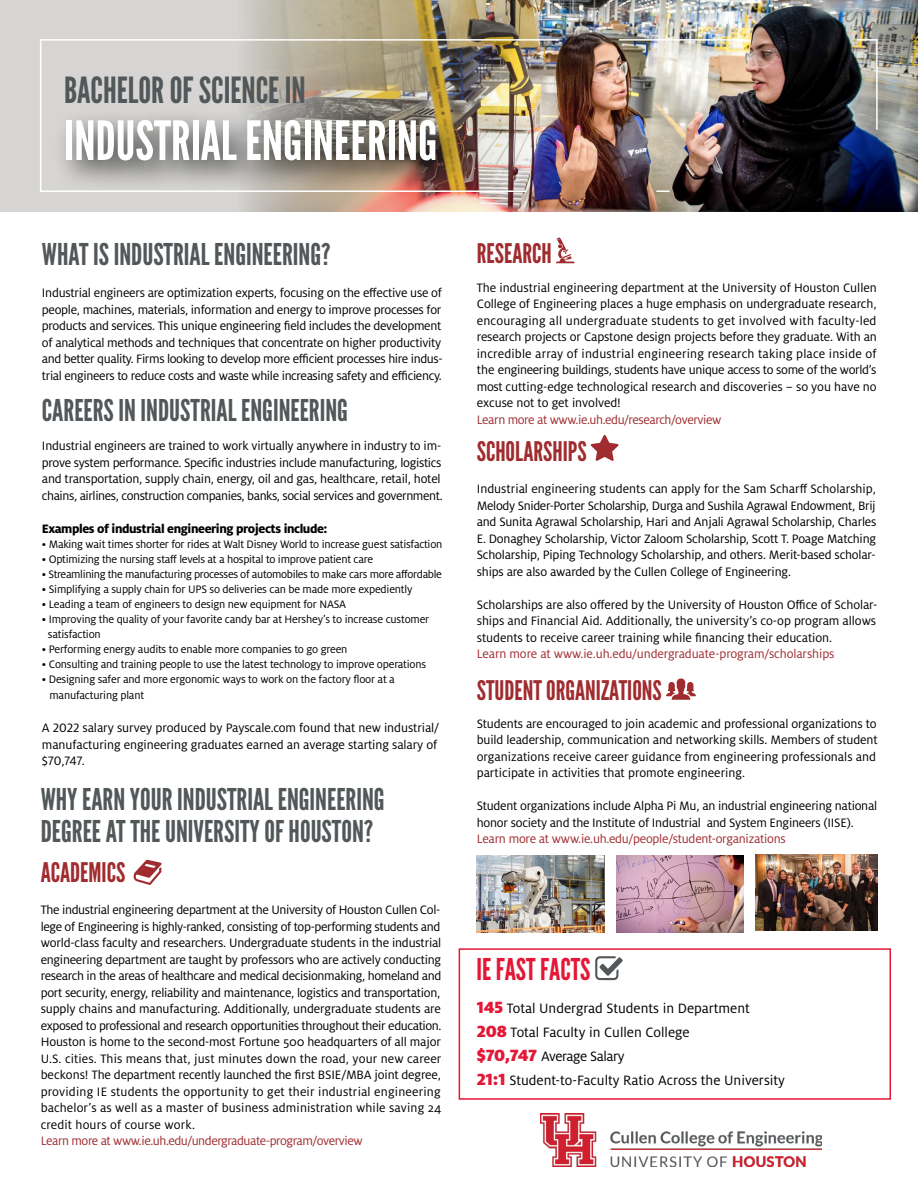
<style>
.page{position:relative;width:918px;height:1188px;background:#fff}
.page>*{position:absolute;margin:0;border:0;box-sizing:border-box;transform-origin:0 0}
.t1{font:54px "League Gothic";color:#fff}
.t2{font:36px "League Gothic";color:#52575a}
.t3{font:30px/31.5px "League Gothic";color:#52575a}
.t4{font:30px "League Gothic";color:#e31837}
.t5{font:27px "League Gothic";color:#a02c2f}
.t6{font:15px/24px "Milo OT";color:#000}
.t7{font:13.5px/16.5px "Milo OT";letter-spacing:-.015em;color:#000;text-align:justify}
.t8{font:13.5px "Milo OT";letter-spacing:-.025em;color:#a02c2f}
.t9{font:800 13.5px "Milo OT";letter-spacing:-.03em;color:#000}
.t10{font:12px/15px "Milo OT";letter-spacing:-.015em;color:#000}
.s1{font-weight:900;font-size:18px;color:#e31837}
</style>
<div class="page">
<div style="left:0;top:0;width:918px;height:211px;background:#d6d5d3"></div>
<img style="left:244px;top:0;width:674px;height:211px">
<img style="left:40px;top:38px;width:521px;height:155px">
<div style="left:459px;top:948px;width:432px;height:152px;border:2px solid #e31837"></div>
<svg style="left:595px;top:956px;width:28px;height:24px"></svg>
<svg style="left:134px;top:860px;width:28px;height:25px"></svg>
<svg style="left:556px;top:237px;width:19px;height:26px"></svg>
<svg style="left:591px;top:435px;width:28px;height:26px"></svg>
<svg style="left:666px;top:678px;width:30px;height:22px"></svg>
<img style="left:477px;top:855px;width:127px;height:77px">
<img style="left:616px;top:855px;width:128px;height:77px">
<img style="left:756px;top:854px;width:122px;height:77px">
<svg style="left:856px;top:38px;width:22px;height:93px;background:#a2a39c"></svg>
<svg style="left:656px;top:190px;width:14px;height:2px"></svg>
<hr style="left:619px;top:39px;width:121px;height:2px;background:#fff">
<div style="left:54px;top:108px;width:415px;height:85px;background:#000;opacity:.75"></div>
<img style="left:540px;top:1113px;width:281px;height:53px">
<h2 class="t2" style="left:64px;top:69px;width:243px">BACHELOR OF SCIENCE IN</h2>
<h1 class="t1" style="left:64px;top:109px;width:375px">INDUSTRIAL ENGINEERING</h1>
<h3 class="t3" style="left:42px;top:239px;width:290px">WHAT IS INDUSTRIAL ENGINEERING?</h3>
<p class="t7" style="left:42px;top:285px;width:402px">Industrial engineers are optimization experts, focusing on the effective use of people, machines, materials, information and energy to improve processes for products and services. This unique engineering field includes the development of analytical methods and techniques that concentrate on higher productivity and better quality. Firms looking to develop more efficient processes hire indus&shy;trial engineers to reduce costs and waste while increasing safety and efficiency.</p>
<h3 class="t3" style="left:42px;top:395px;width:308px">CAREERS IN INDUSTRIAL ENGINEERING</h3>
<p class="t7" style="left:42px;top:438px;width:402px;text-align:left">Industrial engineers are trained to work virtually anywhere in industry to im&shy;prove system performance. Specific industries include manufacturing, logistics and transportation, supply chain, energy, oil and gas, healthcare, retail, hotel chains, airlines, construction companies, banks, social services and government.</p>
<p class="t9" style="left:42px;top:521px;width:287px">Examples of industrial engineering projects include:</p>
<p class="t10" style="left:42px;top:537px;width:402px">• Making wait times shorter for rides at Walt Disney World to increase guest satisfaction</p>
<p class="t10" style="left:42px;top:552px;width:333px">• Optimizing the nursing staff levels at a hospital to improve patient care</p>
<p class="t10" style="left:42px;top:567px;width:401px">• Streamlining the manufacturing processes of automobiles to make cars more affordable</p>
<p class="t10" style="left:42px;top:582px;width:372px">• Simplifying a supply chain for UPS so deliveries can be made more expediently</p>
<p class="t10" style="left:42px;top:597px;width:306px">• Leading a team of engineers to design new equipment for NASA</p>
<p class="t10" style="left:48px;top:612px;width:383px;text-indent:-6px">• Improving the quality of your favorite candy bar at Hershey’s to increase customer satisfaction</p>
<p class="t10" style="left:42px;top:642px;width:307px">• Performing energy audits to enable more companies to go green</p>
<p class="t10" style="left:42px;top:657px;width:386px">• Consulting and training people to use the latest technology to improve operations</p>
<p class="t10" style="left:49px;top:671px;width:347px;line-height:16.5px;text-indent:-8px">• Designing safer and more ergonomic ways to work on the factory floor at a manufacturing plant</p>
<p class="t7" style="left:42px;top:720px;width:399px;text-align:left">A 2022 salary survey produced by Payscale.com found that new industrial/ manufacturing engineering graduates earned an average starting salary of $70,747.</p>
<h3 class="t3" style="left:41px;top:784px;width:346px">WHY EARN YOUR INDUSTRIAL ENGINEERING<br>DEGREE AT THE UNIVERSITY OF HOUSTON?</h3>
<h3 class="t5" style="left:41px;top:856px;width:86px">ACADEMICS</h3>
<p class="t7" style="left:41px;top:902px;width:402px">The industrial engineering department at the University of Houston Cullen Col&shy;lege of Engineering is highly-ranked, consisting of top-performing students and world-class faculty and researchers. Undergraduate students in the industrial engineering department are taught by professors who are actively conducting research in the areas of healthcare and medical decisionmaking, homeland and port security, energy, reliability and maintenance, logistics and transportation, supply chains and manufacturing. Additionally, undergraduate students are exposed to professional and research opportunities throughout their education.<br>Houston is home to the second-most Fortune 500 headquarters of all major U.S. cities. This means that, just minutes down the road, your new career beckons! The department recently launched the first BSIE/MBA joint degree, providing IE students the opportunity to get their industrial engineering bachelor’s as well as a master of business administration while saving 24 credit hours of course work.</p>
<p class="t8" style="left:41px;top:1134px;width:323px">Learn more at www.ie.uh.edu/undergraduate-program/overview</p>
<h3 class="t5" style="left:477px;top:238px;width:77px">RESEARCH</h3>
<p class="t7" style="left:477px;top:279px;width:402px">The industrial engineering department at the University of Houston Cullen College of Engineering places a huge emphasis on undergraduate research, encouraging all undergraduate students to get involved with faculty-led research projects or Capstone design projects before they graduate. With an incredible array of industrial engineering research taking place inside of the engineering buildings, students have unique access to some of the world’s most cutting-edge technological research and discoveries – so you have no excuse not to get involved!</p>
<p class="t8" style="left:477px;top:412px;width:246px">Learn more at www.ie.uh.edu/research/overview</p>
<h3 class="t5" style="left:477px;top:435px;width:111px">SCHOLARSHIPS</h3>
<p class="t7" style="left:477px;top:481px;width:401px">Industrial engineering students can apply for the Sam Scharff Scholarship, Melody Snider-Porter Scholarship, Durga and Sushila Agrawal Endowment, Brij and Sunita Agrawal Scholarship, Hari and Anjali Agrawal Scholarship, Charles E. Donaghey Scholarship, Victor Zaloom Scholarship, Scott T. Poage Matching Scholarship, Piping Technology Scholarship, and others. Merit-based scholar&shy;ships are also awarded by the Cullen College of Engineering.</p>
<p class="t7" style="left:477px;top:597px;width:402px">Scholarships are also offered by the University of Houston Office of Scholar&shy;ships and Financial Aid. Additionally, the university’s co-op program allows students to receive career training while financing their education.</p>
<p class="t8" style="left:477px;top:647px;width:359px">Learn more at www.ie.uh.edu/undergraduate-program/scholarships</p>
<h3 class="t5" style="left:477px;top:674px;width:187px">STUDENT ORGANIZATIONS</h3>
<p class="t7" style="left:477px;top:716px;width:402px">Students are encouraged to join academic and professional organizations to build leadership, communication and networking skills. Members of student organizations receive career guidance from engineering professionals and participate in activities that promote engineering.</p>
<p class="t7" style="left:477px;top:798px;width:402px">Student organizations include Alpha Pi Mu, an industrial engineering national honor society and the Institute of Industrial and System Engineers (IISE).</p>
<p class="t8" style="left:477px;top:832px;width:310px">Learn more at www.ie.uh.edu/people/student-organizations</p>
<h3 class="t4" style="left:476px;top:952px;width:116px">IE FAST FACTS</h3>
<p class="t6" style="left:477px;top:996px;width:310px"><span class="s1">145</span> Total Undergrad Students in Department<br><span class="s1">208</span> Total Faculty in Cullen College<br><span class="s1">$70,747</span> Average Salary<br><span class="s1">21:1</span> Student-to-Faculty Ratio Across the University</p>
</div>
